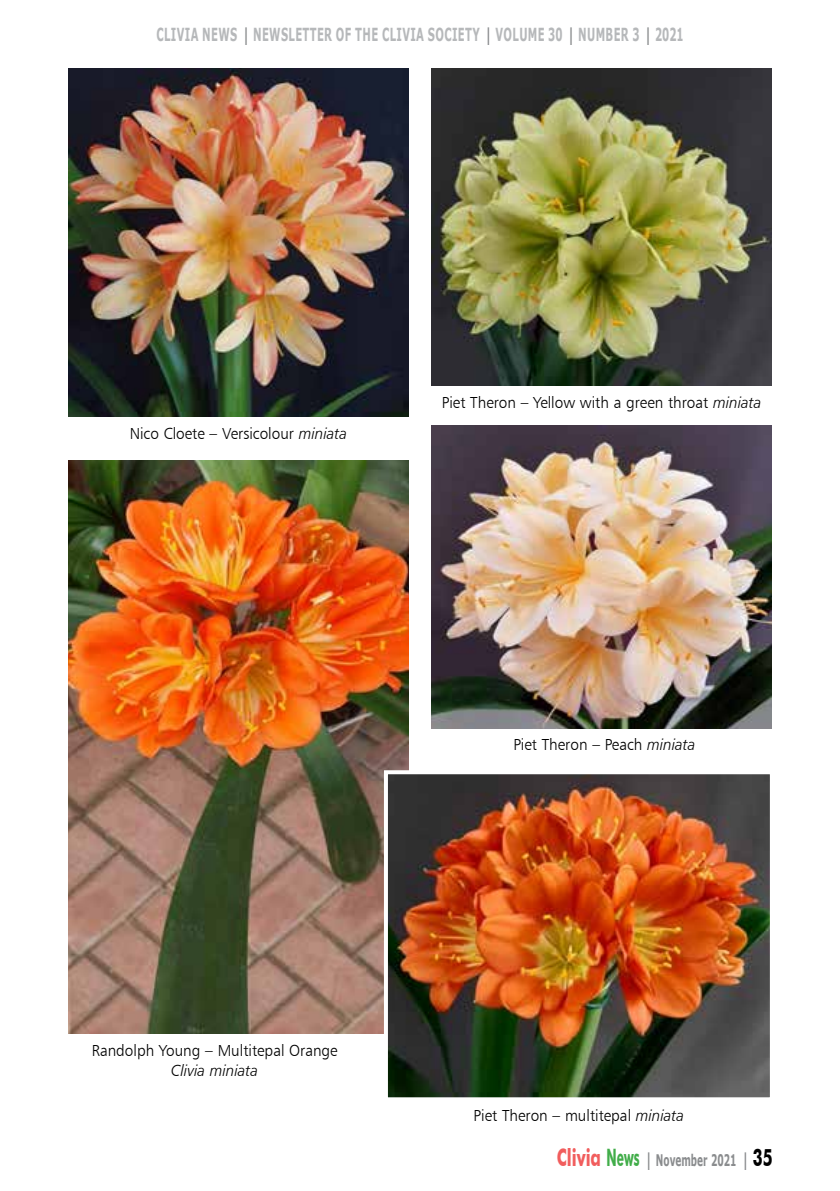
<style>
.page{position:relative;width:840px;height:1191px;background:#fff}
.page>*{position:absolute;margin:0;border:0;box-sizing:border-box;transform-origin:0 0}
.t1{font:700 18px "Verdana";letter-spacing:.035em;color:#b6b8ba;scale:.56 1}
.t2{font:16px "Humanist 777 BT Light B";color:#000;scale:.96 1}
.t3{font:700 16px "Verdana";color:#8a8c8e;scale:.56 1}
.t4{font:16px "Humanist 777 BT Light Italic B";color:#000;scale:.96 1}
.s1{font-weight:400;font-size:24px;color:#8a8c8e}
.s2{font-family:"Humanist 777 BT Light Italic B"}
.s3{font-family:"Futura BT";font-size:24px;color:#f15d5d}
.s4{font-family:"Futura BT";font-size:24px;color:#41ad49}
.s5{font-weight:400;font-size:24px}
.s6{font-family:"Futura BT";font-size:24px;color:#000}
</style>
<div class="page">
<img style="left:68px;top:460px;width:340px;height:573px">
<img style="left:431px;top:68px;width:340px;height:318px">
<img style="left:431px;top:425px;width:340px;height:304px">
<img style="left:389px;top:775px;width:379px;height:321px">
<div style="left:384px;top:770px;width:389px;height:331px;border:4px solid #fff"></div>
<img style="left:68px;top:68px;width:340px;height:349px">
<p class="t1" style="left:156px;top:22px;width:942px">CLIVIA NEWS <span class="s1">I</span> NEWSLETTER OF THE CLIVIA SOCIETY <span class="s1">I</span> VOLUME 30 <span class="s1">I</span> N UMBER 3 <span class="s1">I</span> 2021</p>
<p class="t2" style="left:130px;top:423px;width:228px">Nico Cloete – Versicolour <span class="s2">miniata</span></p>
<p class="t2" style="left:441px;top:392px;width:334px">Piet Theron – Yellow with a green throat <span class="s2">miniata</span></p>
<p class="t2" style="left:92px;top:1040px;width:257px">Randolph Young – Multitepal Orange</p>
<p class="t4" style="left:171px;top:1060px;width:92px">Clivia miniata</p>
<p class="t2" style="left:513px;top:734px;width:191px">Piet Theron – Peach <span class="s2">miniata</span></p>
<p class="t2" style="left:473px;top:1106px;width:221px">Piet Theron – multitepal <span class="s2">miniata</span></p>
<p class="t3" style="left:556px;top:1148px;width:386px"><span class="s3">Clivia</span> <span class="s4">News</span> <span class="s5">I</span> NOVEMBER 2021 <span class="s5">I</span> <span class="s6">35</span></p>
</div>
